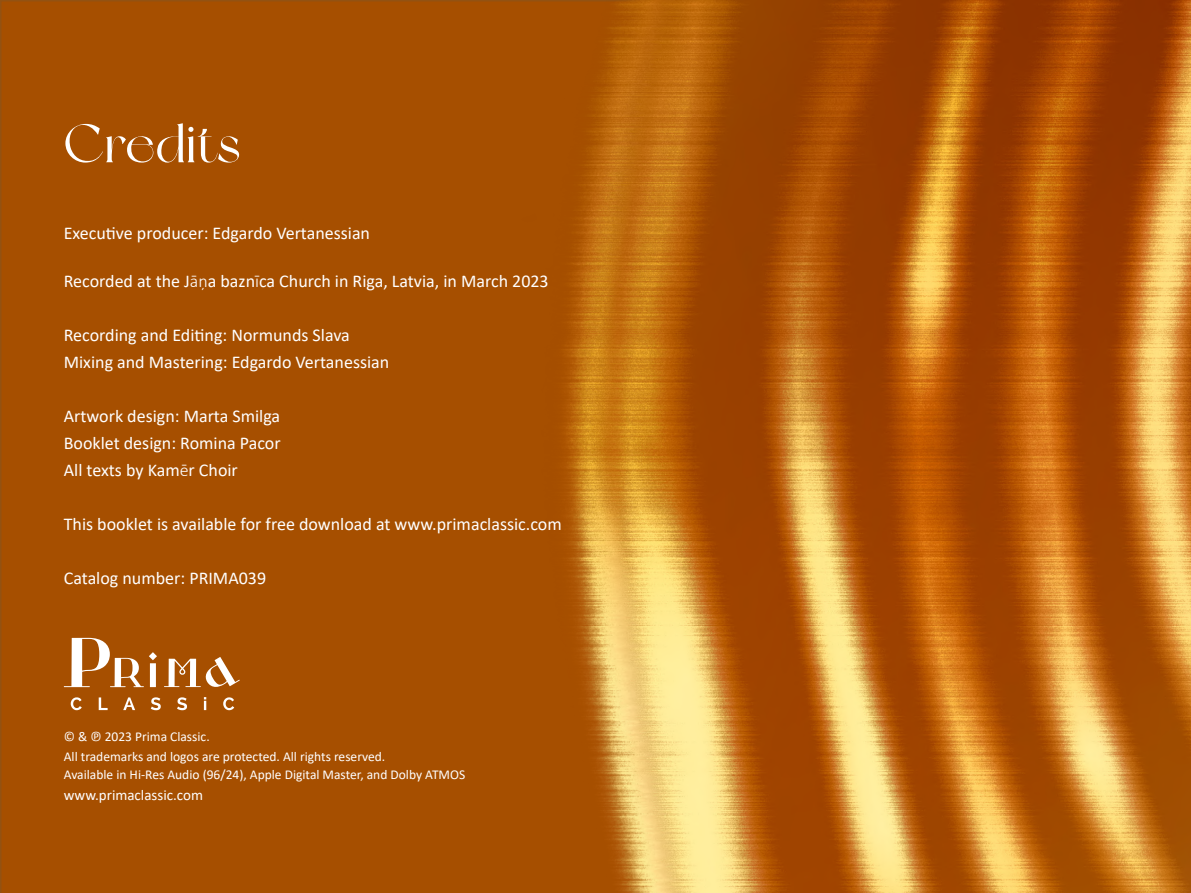
<style>
.page{position:relative;width:1191px;height:893px;background:#fff}
.page>*{position:absolute;margin:0;border:0;box-sizing:border-box;transform-origin:0 0}
.t1{font:54px "New York";letter-spacing:-.005em;color:#fff}
.t2{font:18px/27px "Calibri";color:#fff}
.t3{font:15px "Calibri";color:#fff}
.t4{font:13.5px/19.5px "Calibri";color:#fff}
.s1{font-weight:300}
</style>
<div class="page">
<div style="left:0;top:0;width:337px;height:893px;background:#a64f00"></div>
<img style="left:337px;top:0;width:854px;height:893px">
<svg style="left:71px;top:697px;width:11px;height:13px"></svg>
<svg style="left:99px;top:697px;width:9px;height:13px"></svg>
<svg style="left:123px;top:697px;width:12px;height:13px"></svg>
<svg style="left:151px;top:697px;width:10px;height:13px"></svg>
<svg style="left:177px;top:697px;width:10px;height:13px"></svg>
<svg style="left:204px;top:697px;width:2px;height:13px"></svg>
<svg style="left:223px;top:697px;width:11px;height:13px"></svg>
<svg style="left:164px;top:657px;width:76px;height:30px"></svg>
<svg style="left:64px;top:638px;width:93px;height:49px"></svg>
<h1 class="t1" style="left:64px;top:111px;width:178px">Credits</h1>
<p class="t2" style="left:64px;top:219px;width:308px">Executive producer: Edgardo Vertanessian</p>
<p class="t2" style="left:64px;top:267px;width:486px">Recorded at the J<span class="s1">āņ</span>a bazn<span class="s1">ī</span>ca Church in Riga, Latvia, in March 2023</p>
<p class="t2" style="left:64px;top:321px;width:327px">Recording and Editing: Normunds Slava<br>Mixing and Mastering: Edgardo Vertanessian</p>
<p class="t2" style="left:64px;top:402px;width:218px;text-align:justify">Artwork design: Marta Smilga Booklet design: Romina Pacor All texts by Kam<span class="s1">ē</span>r Choir</p>
<p class="t2" style="left:64px;top:510px;width:499px">This booklet is available for free download at www.primaclassic.com</p>
<p class="t2" style="left:64px;top:564px;width:204px">Catalog number: PRIMA039</p>
<p class="t4" style="left:64px;top:727px;width:323px">© &amp; ℗ 2023 Prima Classic.<br>All trademarks and logos are protected. All rights reserved.</p>
<p class="t4" style="left:64px;top:764px;width:403px">Available in Hi-Res Audio (96/24), Apple Digital Master, and Dolby ATMOS</p>
<p class="t3" style="left:64px;top:784px;width:141px">www.primaclassic.com</p>
</div>
